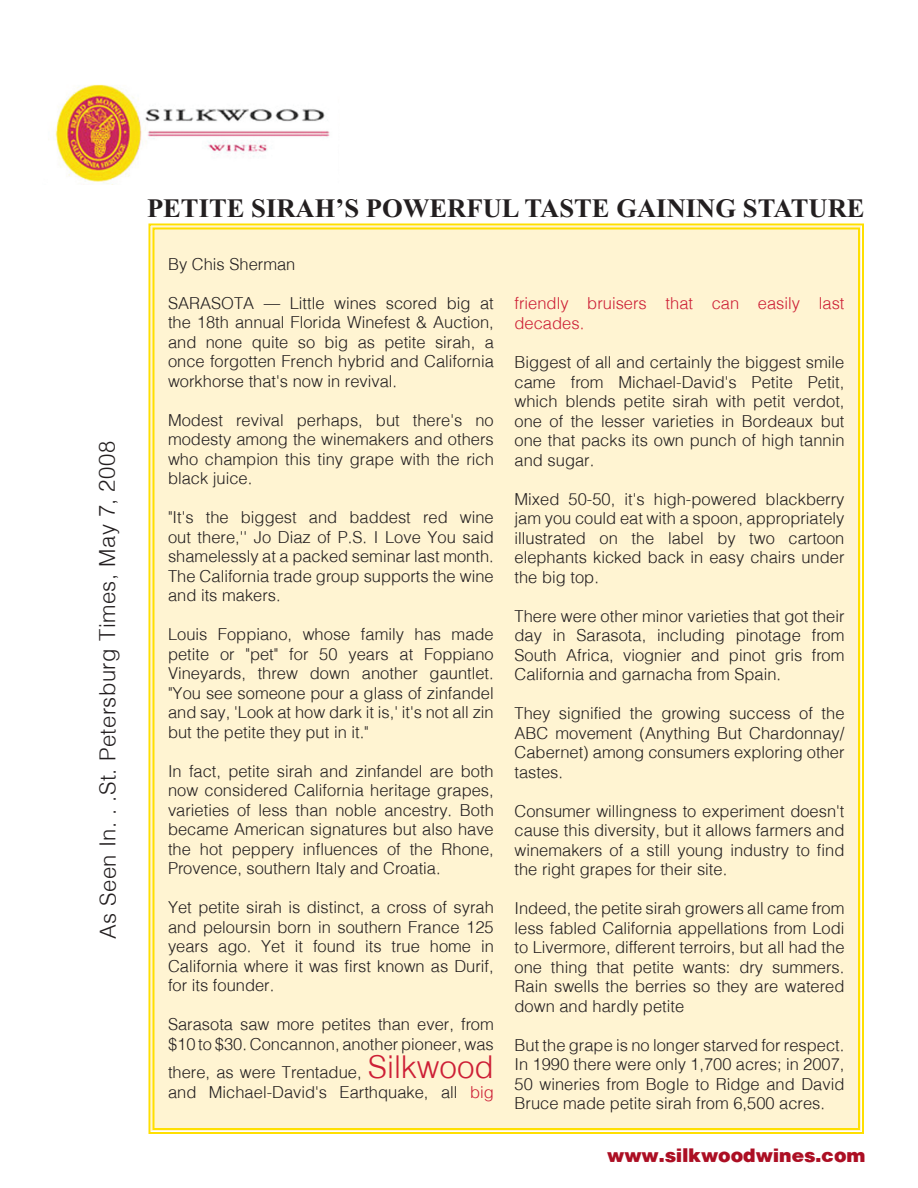
<style>
.page{position:relative;width:918px;height:1188px;background:#fff}
.page>*{position:absolute;margin:0;border:0;box-sizing:border-box;transform-origin:0 0}
.t1{font:26.7px "Times New Rom B";color:#231f20}
.t2{font:300 22.05px "Helv";letter-spacing:.015em;color:#231f20}
.t3{font:900 21px "Helvetica";letter-spacing:-.01em;color:#ac0f24}
.t4{font:300 16.5px/19.5px "Helv";color:#231f20;text-align:justify}
.t5{font:300 16.5px/19.8px "Helv";color:#cd1f36}
.s1{font-size:31.5px;color:#cd1f36}
.s2{color:#cd1f36}
</style>
<div class="page">
<img style="left:53px;top:84px;width:277px;height:100px">
<div style="left:148px;top:223px;width:716px;height:911px;background:#fff4d2"></div>
<p class="t2" style="left:94px;top:939px;width:500px;rotate:-90deg">As Seen In. . .St. Petersburg Times, May 7, 2008</p>
<p class="t1" style="left:147px;top:193px;width:719px">PETITE SIRAH’S POWERFUL TASTE GAINING STATURE</p>
<p class="t4" style="left:168px;top:254px;width:129px">By Chis Sherman</p>
<p class="t4" style="left:168px;top:293px;width:327px">SARASOTA — Little wines scored big at the 18th annual Florida Winefest &amp; Auction, and none quite so big as petite sirah, a once forgotten French hybrid and California workhorse that's now in revival.</p>
<p class="t4" style="left:168px;top:410px;width:327px">Modest revival perhaps, but there's no modesty among the winemakers and others who champion this tiny grape with the rich black juice.</p>
<p class="t4" style="left:168px;top:507px;width:327px">"It's the biggest and baddest red wine out there,'' Jo Diaz of P.S. I Love You said shamelessly at a packed seminar last month.<br>The California trade group supports the wine and its makers.</p>
<p class="t4" style="left:168px;top:624px;width:327px">Louis Foppiano, whose family has made petite or "pet" for 50 years at Foppiano Vineyards, threw down another gauntlet. "You see someone pour a glass of zinfandel and say, 'Look at how dark it is,' it's not all zin but the petite they put in it."</p>
<p class="t4" style="left:168px;top:761px;width:327px">In fact, petite sirah and zinfandel are both now considered California heritage grapes, varieties of less than noble ancestry. Both became American signatures but also have the hot peppery influences of the Rhone, Provence, southern Italy and Croatia.</p>
<p class="t4" style="left:168px;top:897px;width:327px">Yet petite sirah is distinct, a cross of syrah and peloursin born in southern France 125 years ago. Yet it found its true home in California where it was first known as Durif, for its founder.</p>
<p class="t4" style="left:168px;top:1014px;width:327px">Sarasota saw more petites than ever, from $10 to $30. Concannon, another pioneer, was</p>
<p class="t4" style="left:168px;top:1062px;width:327px">there, as were Trentadue, <span class="s1">Silkwood </span>and Michael-David's Earthquake, all <span class="s2">big</span></p>
<p class="t5" style="left:515px;top:293px;width:331px">friendly bruisers that can easily last decades.</p>
<p class="t4" style="left:515px;top:352px;width:331px">Biggest of all and certainly the biggest smile came from Michael-David's Petite Petit, which blends petite sirah with petit verdot, one of the lesser varieties in Bordeaux but one that packs its own punch of high tannin and sugar.</p>
<p class="t4" style="left:515px;top:488px;width:331px">Mixed 50-50, it's high-powered blackberry jam you could eat with a spoon, appropriately illustrated on the label by two cartoon elephants kicked back in easy chairs under the big top.</p>
<p class="t4" style="left:515px;top:605px;width:331px">There were other minor varieties that got their day in Sarasota, including pinotage from South Africa, viognier and pinot gris from California and garnacha from Spain.</p>
<p class="t4" style="left:515px;top:703px;width:331px">They signified the growing success of the ABC movement (Anything But Chardonnay/ Cabernet) among consumers exploring other tastes.</p>
<p class="t4" style="left:515px;top:800px;width:331px">Consumer willingness to experiment doesn't cause this diversity, but it allows farmers and winemakers of a still young industry to find the right grapes for their site.</p>
<p class="t4" style="left:515px;top:898px;width:331px">Indeed, the petite sirah growers all came from less fabled California appellations from Lodi to Livermore, different terroirs, but all had the one thing that petite wants: dry summers.<br>Rain swells the berries so they are watered down and hardly petite</p>
<p class="t4" style="left:515px;top:1034px;width:331px">But the grape is no longer starved for respect.<br>In 1990 there were only 1,700 acres; in 2007, 50 wineries from Bogle to Ridge and David Bruce made petite sirah from 6,500 acres.</p>
<p class="t3" style="left:607px;top:1147px;width:260px">www.silkwoodwines.com</p>
</div>
